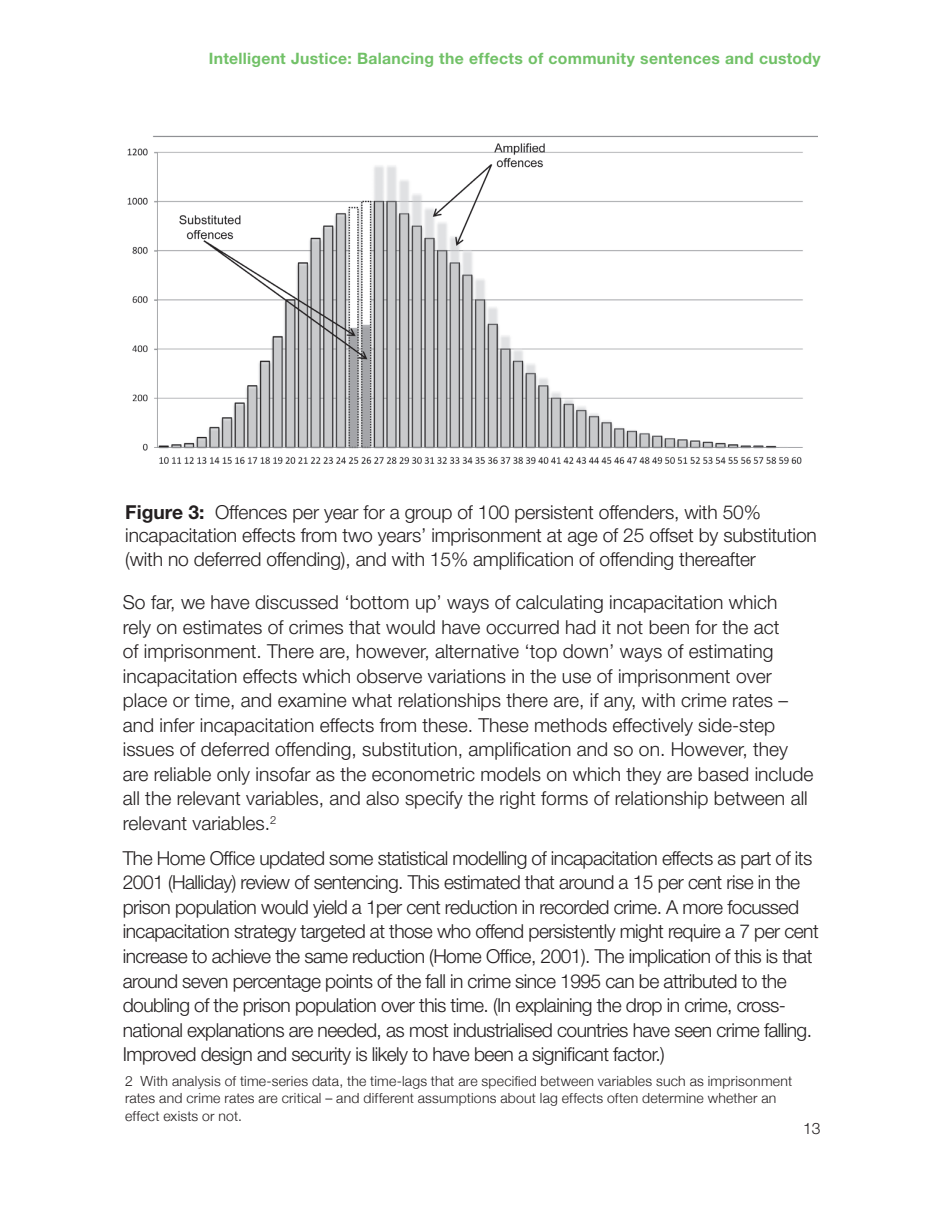
<style>
.page{position:relative;width:943px;height:1216px;background:#fff}
.page>*{position:absolute;margin:0;border:0;box-sizing:border-box;transform-origin:0 0}
.Paragraph_Style_2{font:300 19.25px/24.5px "Helvetica Neue LT";letter-spacing:-.01em;color:#231f20}
.Paragraph_Style_2-2{font:300 19.25px/24.5px "Helvetica Neue LT";letter-spacing:-.03em;color:#231f20}
.t1{font:700 15.75px "Helvetica Neue LT";letter-spacing:.02em;color:#71c167}
.t2{font:300 15.75px "Helvetica Neue LT";color:#231f20}
.FRONT_PAGE___Subtitl{font:300 14px/17.5px "Helvetica Neue";letter-spacing:.015em;color:#231f20}
.s1{font-weight:700}
</style>
<div class="page">
<img style="left:127px;top:135px;width:690px;height:329px">
<p class="t1" style="left:209px;top:49px;width:613px">Intelligent Justice: Balancing the effects of community sentences and custody</p>
<p class="Paragraph_Style_2" style="left:125px;top:500px;width:693px;line-height:23.1px"><span class="s1">Figure 3:</span> Offences per year for a group of 100 persistent offenders, with 50% incapacitation effects from two years’ imprisonment at age of 25 offset by substitution (with no deferred offending), and with 15% amplification of offending thereafter</p>
<p class="Paragraph_Style_2" style="left:123px;top:590px;width:692px">So far, we have discussed ‘bottom up’ ways of calculating incapacitation which<br>rely on estimates of crimes that would have occurred had it not been for the act<br>of imprisonment. There are, however, alternative ‘top down’ ways of estimating incapacitation effects which observe variations in the use of imprisonment over place or time, and examine what relationships there are, if any, with crime rates – and infer incapacitation effects from these. These methods effectively side-step issues of deferred offending, substitution, amplification and so on. However, they are reliable only insofar as the econometric models on which they are based include all the relevant variables, and also specify the right forms of relationship between all relevant variables.<sup>2</sup></p>
<p class="Paragraph_Style_2-2" style="left:123px;top:845px;width:697px">The Home Office updated some statistical modelling of incapacitation effects as part of its 2001 (Halliday) review of sentencing. This estimated that around a 15 per cent rise in the prison population would yield a 1per cent reduction in recorded crime. A more focussed incapacitation strategy targeted at those who offend persistently might require a 7 per cent increase to achieve the same reduction (Home Office, 2001). The implication of this is that around seven percentage points of the fall in crime since 1995 can be attributed to the doubling of the prison population over this time. (In explaining the drop in crime, cross&shy;national explanations are needed, as most industrialised countries have seen crime falling.<br>Improved design and security is likely to have been a significant factor.)</p>
<p class="FRONT_PAGE___Subtitl" style="left:125px;top:1070px;width:668px">2 With analysis of time-series data, the time-lags that are specified between variables such as imprisonment rates and crime rates are critical – and different assumptions about lag effects often determine whether an effect exists or not.</p>
<p class="t2" style="left:803px;top:1118px;width:19px">13</p>
</div>
